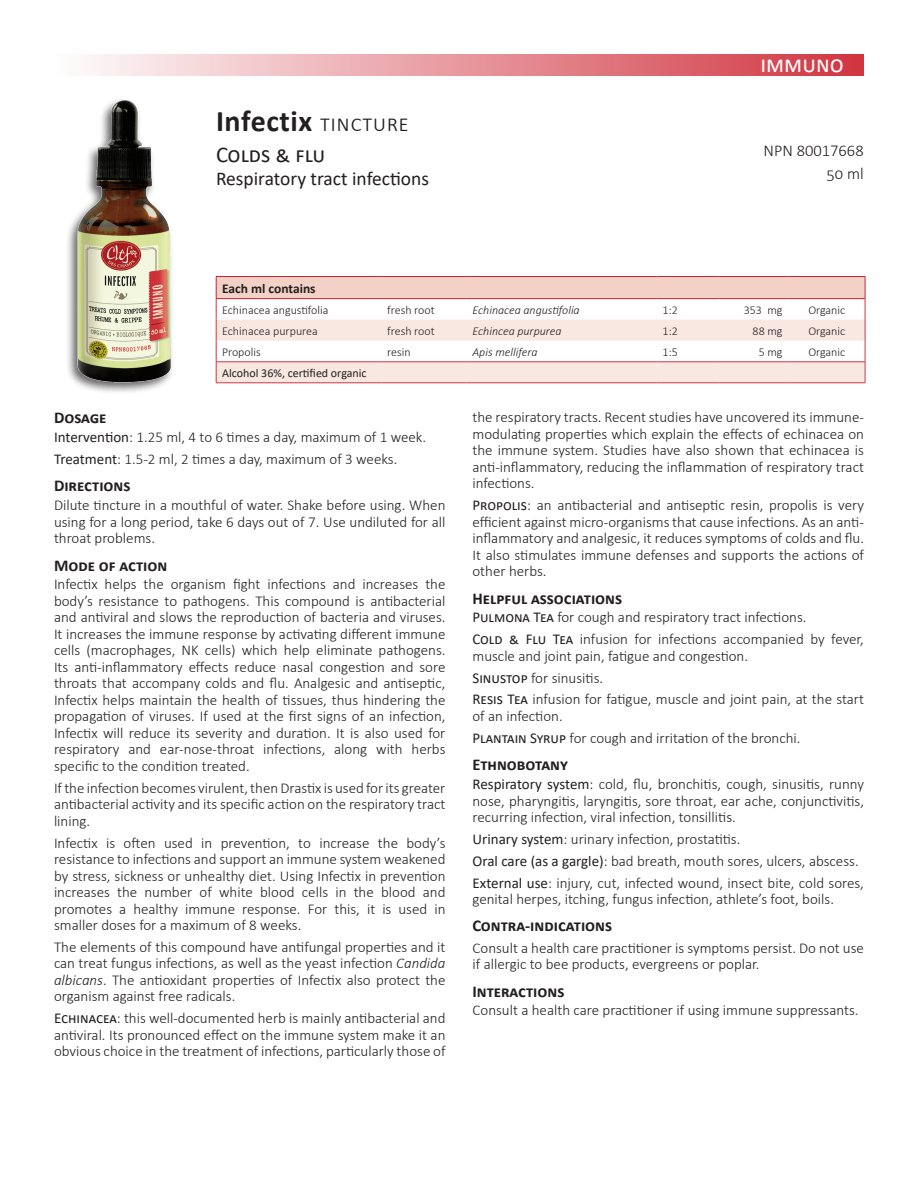
<style>
.page{position:relative;width:918px;height:1188px;background:#fff}
.page>*{position:absolute;margin:0;border:0;box-sizing:border-box;transform-origin:0 0}
.t1{font:700 30px "Calibri";color:#231f20}
.t2{font:24px "Calibri";color:#fff}
.t3{font:22.5px "Calibri";color:#231f20}
.t4{font:19.5px "Calibri";color:#231f20}
.t5{font:700 16.5px "Calibri";color:#231f20}
.t6{font:300 16.5px/23.2px "Calibri";color:#231f20;text-align:right}
.t7{font:300 15px/16.5px "Calibri";color:#231f20;text-align:justify}
.t8{font:700 13.5px "Calibri";color:#231f20}
.t9{font:300 12px "Calibri";color:#231f20}
.t10{font:italic 300 12px "Calibri";color:#231f20}
.t11{font:12px "Calibri";color:#231f20}
.s1{font-weight:300;font-size:24px}
.s2{font-weight:400}
.s3{font-style:italic}
</style>
<div class="page">
<div style="left:54px;top:54px;width:810px;height:22px;background:linear-gradient(to right,#fefdfd,#d13540)"></div>
<div style="left:65px;top:97px;width:109px;height:297px;background:#231f20;opacity:.7"></div>
<img style="left:76px;top:97px;width:98px;height:290px">
<hr style="left:216px;top:276px;width:165px;height:1px;background:#d1232a">
<hr style="left:381px;top:276px;width:86px;height:1px;background:#d1232a">
<hr style="left:467px;top:276px;width:190px;height:1px;background:#d1232a">
<hr style="left:657px;top:276px;width:62px;height:1px;background:#d1232a">
<hr style="left:719px;top:276px;width:70px;height:1px;background:#d1232a">
<hr style="left:789px;top:276px;width:76px;height:1px;background:#d1232a">
<svg style="left:216px;top:277px;width:650px;height:106px"></svg>
<hr style="left:216px;top:383px;width:165px;height:1px;background:#d13540">
<hr style="left:381px;top:383px;width:86px;height:1px;background:#d13540">
<hr style="left:467px;top:383px;width:190px;height:1px;background:#d13540">
<hr style="left:657px;top:383px;width:62px;height:1px;background:#d13540">
<hr style="left:719px;top:383px;width:70px;height:1px;background:#d13540">
<hr style="left:789px;top:383px;width:76px;height:1px;background:#d13540">
<h1 class="t1" style="left:216px;top:100px;width:195px">Infectix <span class="s1">tincture</span></h1>
<h3 class="t3" style="left:216px;top:139px;width:111px">Colds &amp; flu</h3>
<h3 class="t4" style="left:216px;top:165px;width:215px">Respiratory tract infections</h3>
<h2 class="t2" style="left:760px;top:47px;width:85px">immuno</h2>
<p class="t6" style="left:764px;top:138px;width:102px">NPN 80017668<br>50 ml</p>
<p class="t8" style="left:222px;top:279px;width:95px">Each ml contains</p>
<p class="t9" style="left:222px;top:302px;width:108px">Echinacea angustifolia</p>
<p class="t9" style="left:387px;top:302px;width:49px">fresh root</p>
<p class="t10" style="left:473px;top:302px;width:109px">Echinacea angustifolia</p>
<p class="t9" style="left:663px;top:302px;width:17px">1:2</p>
<p class="t9" style="left:744px;top:302px;width:40px">353 mg</p>
<p class="t9" style="left:808px;top:302px;width:38px">Organic</p>
<p class="t9" style="left:222px;top:323px;width:97px">Echinacea purpurea</p>
<p class="t9" style="left:387px;top:323px;width:49px">fresh root</p>
<p class="t10" style="left:473px;top:323px;width:91px">Echincea purpurea</p>
<p class="t9" style="left:663px;top:323px;width:17px">1:2</p>
<p class="t9" style="left:753px;top:323px;width:31px">88 mg</p>
<p class="t9" style="left:808px;top:323px;width:38px">Organic</p>
<p class="t9" style="left:222px;top:344px;width:40px">Propolis</p>
<p class="t9" style="left:387px;top:344px;width:25px">resin</p>
<p class="t10" style="left:473px;top:344px;width:66px">Apis mellifera</p>
<p class="t9" style="left:663px;top:344px;width:17px">1:5</p>
<p class="t9" style="left:759px;top:344px;width:25px">5 mg</p>
<p class="t9" style="left:808px;top:344px;width:38px">Organic</p>
<p class="t11" style="left:222px;top:364px;width:146px">Alcohol 36%, certified organic</p>
<p class="t5" style="left:54px;top:406px;width:54px">Dosage</p>
<p class="t7" style="left:54px;top:426px;width:374px;line-height:21.9px"><span class="s2">Intervention</span>: 1.25 ml, 4 to 6 times a day, maximum of 1 week.<br><span class="s2">Treatment</span>: 1.5-2 ml, 2 times a day, maximum of 3 weeks.</p>
<p class="t5" style="left:54px;top:474px;width:78px">Directions</p>
<p class="t7" style="left:54px;top:497px;width:393px">Dilute tincture in a mouthful of water. Shake before using. When using for a long period, take 6 days out of 7. Use undiluted for all throat problems.</p>
<p class="t5" style="left:54px;top:553px;width:115px">Mode of action</p>
<p class="t7" style="left:54px;top:576px;width:393px">Infectix helps the organism fight infections and increases the body’s resistance to pathogens. This compound is antibacterial and antiviral and slows the reproduction of bacteria and viruses.<br>It increases the immune response by activating different immune cells (macrophages, NK cells) which help eliminate pathogens.<br>Its anti-inflammatory effects reduce nasal congestion and sore throats that accompany colds and flu. Analgesic and antiseptic, Infectix helps maintain the health of tissues, thus hindering the propagation of viruses. If used at the first signs of an infection, Infectix will reduce its severity and duration. It is also used for respiratory and ear-nose-throat infections, along with herbs specific to the condition treated.</p>
<p class="t7" style="left:54px;top:779px;width:393px">If the infection becomes virulent, then Drastix is used for its greater antibacterial activity and its specific action on the respiratory tract lining.</p>
<p class="t7" style="left:54px;top:834px;width:393px">Infectix is often used in prevention, to increase the body’s resistance to infections and support an immune system weakened by stress, sickness or unhealthy diet. Using Infectix in prevention increases the number of white blood cells in the blood and promotes a healthy immune response. For this, it is used in smaller doses for a maximum of 8 weeks.</p>
<p class="t7" style="left:54px;top:939px;width:393px">The elements of this compound have antifungal properties and it can treat fungus infections, as well as the yeast infection <span class="s3">Candida albicans</span>. The antioxidant properties of Infectix also protect the organism against free radicals.</p>
<p class="t7" style="left:54px;top:1010px;width:393px"><span class="s2">Echinacea</span>: this well-documented herb is mainly antibacterial and antiviral. Its pronounced effect on the immune system make it an obvious choice in the treatment of infections, particularly those of</p>
<p class="t7" style="left:472px;top:409px;width:393px">the respiratory tracts. Recent studies have uncovered its immune&shy;modulating properties which explain the effects of echinacea on the immune system. Studies have also shown that echinacea is anti-inflammatory, reducing the inflammation of respiratory tract infections.</p>
<p class="t7" style="left:472px;top:497px;width:393px"><span class="s2">Propolis</span>: an antibacterial and antiseptic resin, propolis is very efficient against micro-organisms that cause infections. As an anti&shy;inflammatory and analgesic, it reduces symptoms of colds and flu.<br>It also stimulates immune defenses and supports the actions of other herbs.</p>
<p class="t5" style="left:472px;top:586px;width:151px">Helpful associations</p>
<p class="t7" style="left:472px;top:606px;width:393px;line-height:21.9px"><span class="s2">Pulmona Tea</span> for cough and respiratory tract infections.<br><span class="s2">Cold &amp; Flu Tea</span> infusion for infections accompanied by fever,</p>
<p class="t7" style="left:472px;top:645px;width:393px;line-height:21.9px;text-align:left">muscle and joint pain, fatigue and congestion.<br><span class="s2">Sinustop</span> for sinusitis.<br><span class="s2">Resis Tea</span> infusion for fatigue, muscle and joint pain, at the start</p>
<p class="t7" style="left:472px;top:705px;width:330px;line-height:21.9px">of an infection.<br><span class="s2">Plantain Syrup</span> for cough and irritation of the bronchi.</p>
<p class="t5" style="left:472px;top:753px;width:97px">Ethnobotany</p>
<p class="t7" style="left:472px;top:776px;width:393px"><span class="s2">Respiratory system</span>: cold, flu, bronchitis, cough, sinusitis, runny nose, pharyngitis, laryngitis, sore throat, ear ache, conjunctivitis, recurring infection, viral infection, tonsillitis.</p>
<p class="t7" style="left:472px;top:828px;width:393px;line-height:21.9px;text-align:left"><span class="s2">Urinary system</span>: urinary infection, prostatitis.<br><span class="s2">Oral care (as a gargle)</span>: bad breath, mouth sores, ulcers, abscess.<br><span class="s2">External use</span>: injury, cut, infected wound, insect bite, cold sores,</p>
<p class="t7" style="left:472px;top:891px;width:363px">genital herpes, itching, fungus infection, athlete’s foot, boils.</p>
<p class="t5" style="left:472px;top:913px;width:141px">Contra-indications</p>
<p class="t7" style="left:472px;top:939px;width:393px">Consult a health care practitioner is symptoms persist. Do not use if allergic to bee products, evergreens or poplar.</p>
<p class="t5" style="left:472px;top:979px;width:93px">Interactions</p>
<p class="t7" style="left:472px;top:1002px;width:388px">Consult a health care practitioner if using immune suppressants.</p>
</div>
